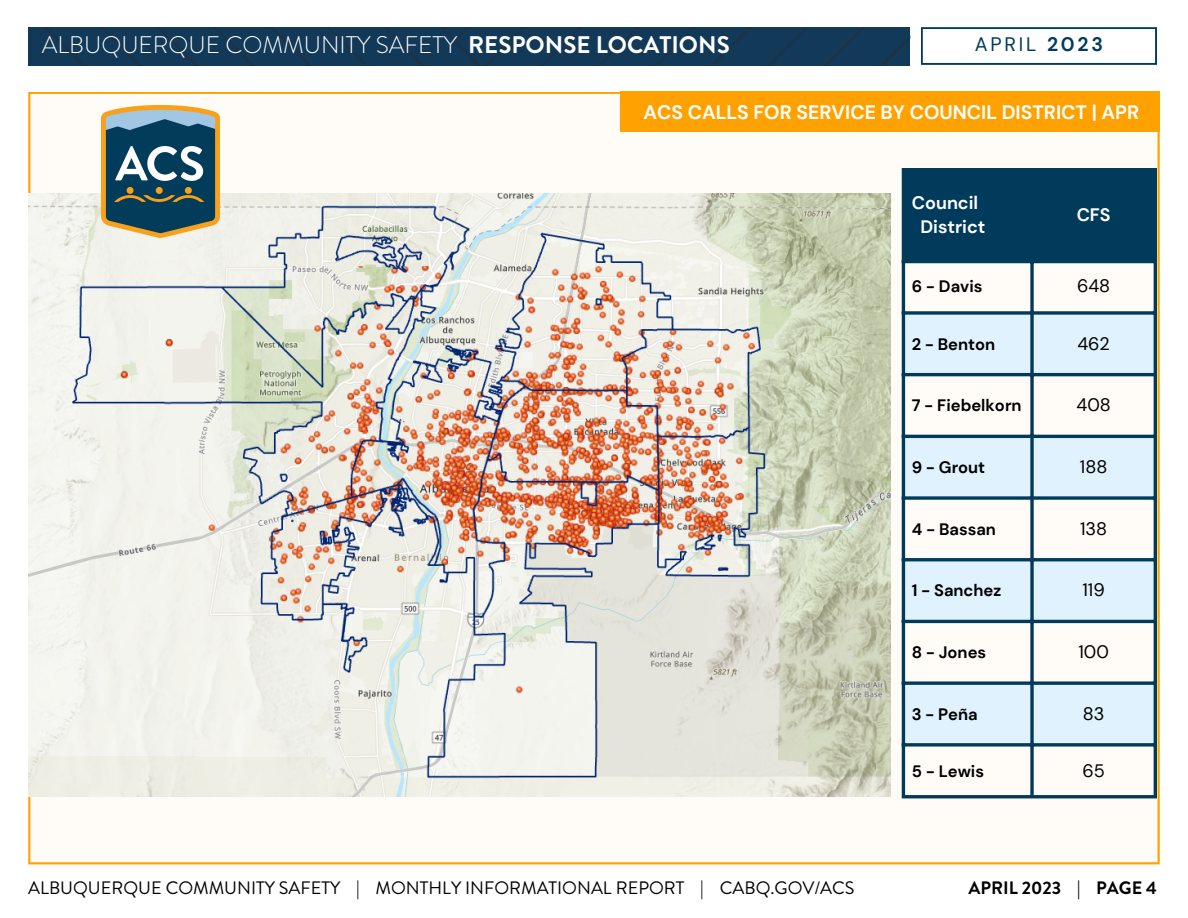
<style>
.page{position:relative;width:1188px;height:918px;background:#fff}
.page>*{position:absolute;margin:0;border:0;box-sizing:border-box;transform-origin:0 0}
.t1{font:300 24px "Brandon Grotesque";color:#fff}
.t2{font:700 24px "Brandon Grotesque";color:#fff}
.t3{font:700 19.5px "DM Sans";color:#fff}
.t4{font:19.5px "DM Sans";letter-spacing:.14em;color:#013b5d}
.t5{font:18px "Brandon Grotesque";color:#000}
.t6{font:18px "DM Sans";color:#000}
.t7{font:700 18px "DM Sans";color:#fff}
.t8{font:700 18px "Brandon Grotesque";color:#000}
.t9{font:700 16.5px "DM Sans";color:#000}
.s1{font-weight:700}
</style>
<div class="page">
<div style="left:28px;top:92px;width:1132px;height:772px;background:#fffcf8"></div>
<div style="left:905px;top:171px;width:249px;height:89px;background:#003b5c"></div>
<svg style="left:905px;top:315px;width:249px;height:428px;fill:#dff2fd"></svg>
<hr style="left:902px;top:171px;width:3px;height:624px;background:#003b5c">
<svg style="left:1030px;top:171px;width:4px;height:624px;background:#1f5370"></svg>
<hr style="left:1154px;top:171px;width:3px;height:624px;background:#003b5c">
<hr style="left:902px;top:168px;width:255px;height:3px;background:#003b5c">
<hr style="left:902px;top:260px;width:255px;height:3px;background:#003b5c">
<svg style="left:905px;top:311px;width:249px;height:4px"></svg>
<hr style="left:902px;top:373px;width:255px;height:3px;background:#003b5c">
<hr style="left:902px;top:435px;width:255px;height:3px;background:#003b5c">
<svg style="left:905px;top:496px;width:249px;height:4px"></svg>
<hr style="left:902px;top:558px;width:255px;height:3px;background:#003b5c">
<hr style="left:902px;top:620px;width:255px;height:3px;background:#003b5c">
<svg style="left:905px;top:681px;width:249px;height:4px"></svg>
<svg style="left:905px;top:743px;width:249px;height:4px"></svg>
<hr style="left:902px;top:795px;width:255px;height:3px;background:#003b5c">
<div style="left:620px;top:92px;width:539px;height:40px;background:#ffa100"></div>
<img style="left:28px;top:194px;width:862px;height:603px">
<img style="left:102px;top:106px;width:118px;height:131px">
<div style="left:28px;top:27px;width:882px;height:38px;background:#133959"></div>
<svg style="left:921px;top:27px;width:236px;height:38px"></svg>
<p class="t1" style="left:42px;top:28px;width:417px">ALBUQUERQUE COMMUNITY SAFETY</p>
<p class="t2" style="left:468px;top:28px;width:263px">RESPONSE LOCATIONS</p>
<p class="t4" style="left:975px;top:32px;width:130px">APRIL <span class="s1">2023</span></p>
<p class="t3" style="left:643px;top:99px;width:497px">ACS CALLS FOR SERVICE BY COUNCIL DISTRICT | APR</p>
<p class="t7" style="left:912px;top:191px;width:68px">Council</p>
<p class="t7" style="left:920px;top:215px;width:67px">District</p>
<p class="t7" style="left:1077px;top:203px;width:35px">CFS</p>
<p class="t9" style="left:912px;top:276px;width:72px">6 - Davis</p>
<p class="t6" style="left:1077px;top:275px;width:35px">648</p>
<p class="t9" style="left:912px;top:333px;width:85px">2 - Benton</p>
<p class="t6" style="left:1077px;top:332px;width:34px">462</p>
<p class="t9" style="left:912px;top:395px;width:111px">7 - Fiebelkorn</p>
<p class="t6" style="left:1076px;top:393px;width:36px">408</p>
<p class="t9" style="left:912px;top:457px;width:75px">9 - Grout</p>
<p class="t6" style="left:1080px;top:455px;width:29px">188</p>
<p class="t9" style="left:912px;top:518px;width:86px">4 - Bassan</p>
<p class="t6" style="left:1080px;top:517px;width:29px">138</p>
<p class="t9" style="left:912px;top:580px;width:91px">1 - Sanchez</p>
<p class="t6" style="left:1083px;top:578px;width:24px">119</p>
<p class="t9" style="left:912px;top:642px;width:76px">8 - Jones</p>
<p class="t6" style="left:1078px;top:640px;width:32px">100</p>
<p class="t9" style="left:912px;top:703px;width:67px">3 - Peña</p>
<p class="t6" style="left:1083px;top:702px;width:23px">83</p>
<p class="t9" style="left:912px;top:761px;width:74px">5 - Lewis</p>
<p class="t6" style="left:1082px;top:759px;width:24px">65</p>
<p class="t5" style="left:28px;top:875px;width:828px">ALBUQUERQUE COMMUNITY SAFETY | MONTHLY INFORMATIONAL REPORT | CABQ.GOV/ACS</p>
<p class="t8" style="left:969px;top:875px;width:190px">APRIL 2023 | PAGE 4</p>
</div>
